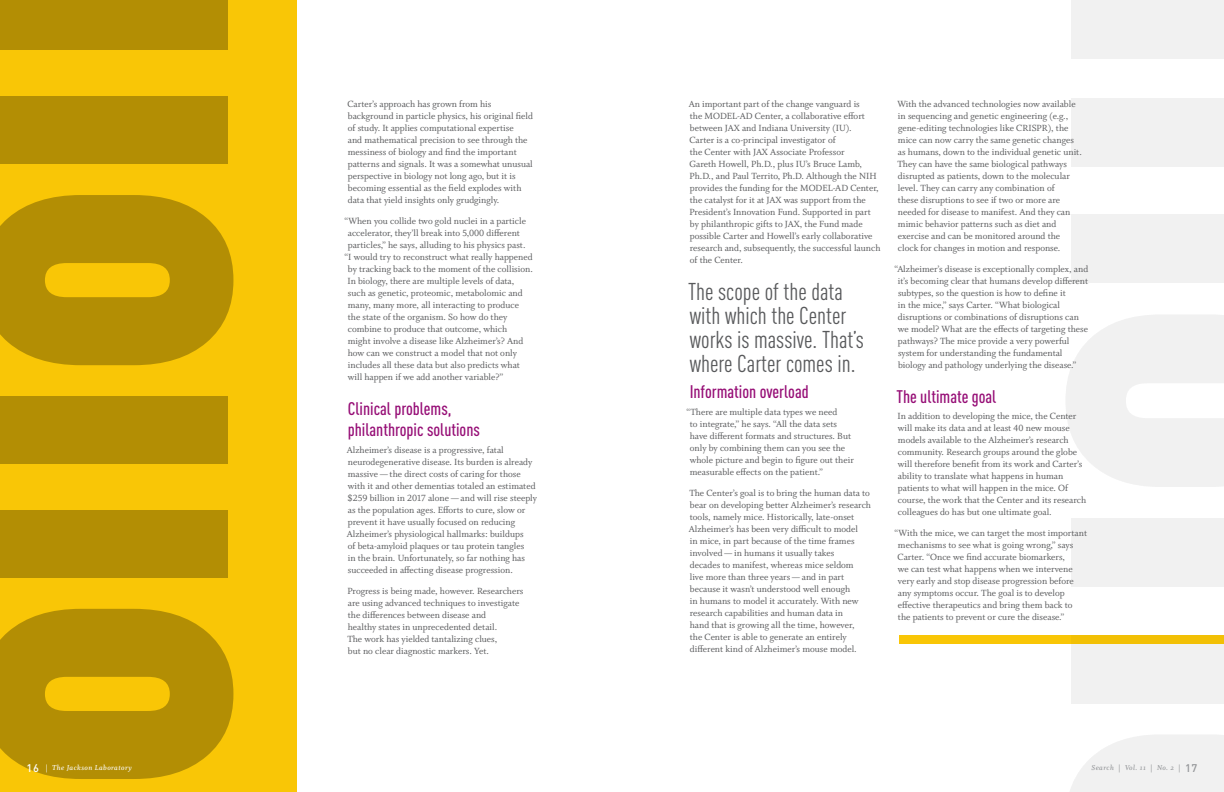
<style>
.page{position:relative;width:1224px;height:792px;background:#fff}
.page>*{position:absolute;margin:0;border:0;box-sizing:border-box;transform-origin:0 0}
.t1{font:condensed 24px/24px "DINOT";color:#58595b}
.t2{font:500 condensed 18px/21.6px "DINOT";color:#960e76}
.t3{font:10px/12px "Whitman Roman LF";color:#58595b}
.t4{font:8px "Whitman Semibold Italic Os F";letter-spacing:.05em;color:#fff}
.t5{font:8px "Whitman Semibold Italic Os F";letter-spacing:.05em;color:#939598}
.s1{font-family:"DINOT";font-weight:500;font-size:11px}
</style>
<div class="page">
<div style="left:0;top:0;width:297px;height:792px;background:#f9c606"></div>
<svg style="left:0;top:609px;width:233px;height:170px;fill:#b38e04"></svg>
<div style="left:0;top:510px;width:227px;height:68px;background:#b38e04"></div>
<div style="left:0;top:396px;width:227px;height:68px;background:#b38e04"></div>
<svg style="left:0;top:195px;width:233px;height:170px;fill:#b38e04"></svg>
<div style="left:0;top:96px;width:227px;height:68px;background:#b38e04"></div>
<div style="left:0;top:0;width:227px;height:50px;background:#b38e04"></div>
<div style="left:899px;top:635px;width:325px;height:8px;background:#f9c606"></div>
<svg style="left:1070px;top:735px;width:154px;height:57px"></svg>
<div style="left:1071px;top:643px;width:153px;height:61px;background:#f1f1f1"></div>
<div style="left:1071px;top:518px;width:153px;height:69px;background:#f1f1f1"></div>
<svg style="left:1066px;top:315px;width:158px;height:172px"></svg>
<div style="left:1071px;top:214px;width:153px;height:69px;background:#f1f1f1"></div>
<div style="left:1071px;top:98px;width:153px;height:69px;background:#f1f1f1"></div>
<div style="left:1071px;top:0;width:153px;height:59px;background:#f1f1f1"></div>
<p class="t3" style="left:348px;top:98px;width:187px">Carter’s approach has grown from his background in particle physics, his original field of study. It applies computational expertise<br>and mathematical precision to see through the messiness of biology and find the important patterns and signals. It was a somewhat unusual perspective in biology not long ago, but it is becoming essential as the field explodes with data that yield insights only grudgingly.</p>
<p class="t3" style="left:344px;top:215px;width:183px">“When you collide two gold nuclei in a particle</p>
<p class="t3" style="left:348px;top:227px;width:174px">accelerator, they’ll break into 5,000 different</p>
<p class="t3" style="left:348px;top:239px;width:179px">particles,” he says, alluding to his physics past.</p>
<p class="t3" style="left:344px;top:251px;width:190px">“I would try to reconstruct what really happened</p>
<p class="t3" style="left:348px;top:263px;width:186px">by tracking back to the moment of the collision.</p>
<p class="t3" style="left:348px;top:275px;width:168px">In biology, there are multiple levels of data,</p>
<p class="t3" style="left:348px;top:287px;width:176px">such as genetic, proteomic, metabolomic and</p>
<p class="t3" style="left:348px;top:299px;width:173px">many, many more, all interacting to produce</p>
<p class="t3" style="left:348px;top:311px;width:161px">the state of the organism. So how do they</p>
<p class="t3" style="left:348px;top:323px;width:161px">combine to produce that outcome, which</p>
<p class="t3" style="left:348px;top:335px;width:177px">might involve a disease like Alzheimer’s? And</p>
<p class="t3" style="left:348px;top:347px;width:171px">how can we construct a model that not only</p>
<p class="t3" style="left:348px;top:359px;width:174px">includes all these data but also predicts what</p>
<p class="t3" style="left:348px;top:371px;width:157px">will happen if we add another variable?”</p>
<h2 class="t2" style="left:348px;top:398px;width:134px">Clinical problems, philanthropic solutions</h2>
<p class="t3" style="left:347px;top:444px;width:192px">Alzheimer’s disease is a progressive, fatal neurodegenerative disease. Its burden is already massive — the direct costs of caring for those with it and other dementias totaled an estimated $259 billion in 2017 alone — and will rise steeply as the population ages. Efforts to cure, slow or prevent it have usually focused on reducing Alzheimer’s physiological hallmarks: buildups<br>of beta-amyloid plaques or tau protein tangles<br>in the brain. Unfortunately, so far nothing has succeeded in affecting disease progression.</p>
<p class="t3" style="left:347px;top:585px;width:178px">Progress is being made, however. Researchers are using advanced techniques to investigate the differences between disease and<br>healthy states in unprecedented detail.<br>The work has yielded tantalizing clues,<br>but no clear diagnostic markers. Yet.</p>
<p class="t3" style="left:689px;top:98px;width:193px">An important part of the change vanguard is<br>the MODEL-AD Center, a collaborative effort between JAX and Indiana University (IU).<br>Carter is a co-principal investigator of<br>the Center with JAX Associate Professor<br>Gareth Howell, Ph.D., plus IU’s Bruce Lamb, Ph.D., and Paul Territo, Ph.D. Although the NIH provides the funding for the MODEL-AD Center, the catalyst for it at JAX was support from the President’s Innovation Fund. Supported in part by philanthropic gifts to JAX, the Fund made possible Carter and Howell’s early collaborative research and, subsequently, the successful launch of the Center.</p>
<h1 class="t1" style="left:688px;top:280px;width:177px">The scope of the data with which the Center works is massive. That’s where Carter comes in.</h1>
<h2 class="t2" style="left:690px;top:381px;width:121px">Information overload</h2>
<p class="t3" style="left:690px;top:406px;width:166px;text-indent:-3px">“There are multiple data types we need<br>to integrate,” he says. “All the data sets have different formats and structures. But only by combining them can you see the whole picture and begin to figure out their measurable effects on the patient.”</p>
<p class="t3" style="left:689px;top:487px;width:184px">The Center’s goal is to bring the human data to bear on developing better Alzheimer’s research tools, namely mice. Historically, late-onset Alzheimer’s has been very difficult to model<br>in mice, in part because of the time frames involved — in humans it usually takes<br>decades to manifest, whereas mice seldom<br>live more than three years — and in part because it wasn’t understood well enough<br>in humans to model it accurately. With new research capabilities and human data in<br>hand that is growing all the time, however,<br>the Center is able to generate an entirely different kind of Alzheimer’s mouse model.</p>
<p class="t3" style="left:897px;top:98px;width:186px">With the advanced technologies now available in sequencing and genetic engineering (e.g., gene‑editing technologies like CRISPR), the mice can now carry the same genetic changes as humans, down to the individual genetic unit.<br>They can have the same biological pathways disrupted as patients, down to the molecular level. They can carry any combination of<br>these disruptions to see if two or more are needed for disease to manifest. And they can mimic behavior patterns such as diet and exercise and can be monitored around the clock for changes in motion and response.</p>
<p class="t3" style="left:898px;top:263px;width:192px;text-indent:-3px">“Alzheimer’s disease is exceptionally complex, and it’s becoming clear that humans develop different subtypes, so the question is how to define it<br>in the mice,” says Carter. “What biological disruptions or combinations of disruptions can we model? What are the effects of targeting these pathways? The mice provide a very powerful system for understanding the fundamental biology and pathology underlying the disease.”</p>
<h2 class="t2" style="left:896px;top:386px;width:101px">The ultimate goal</h2>
<p class="t3" style="left:898px;top:411px;width:190px">In addition to developing the mice, the Center will make its data and at least 40 new mouse models available to the Alzheimer’s research community. Research groups around the globe will therefore benefit from its work and Carter’s ability to translate what happens in human patients to what will happen in the mice. Of course, the work that the Center and its research colleagues do has but one ultimate goal.</p>
<p class="t3" style="left:898px;top:528px;width:191px;text-indent:-3px">“With the mice, we can target the most important mechanisms to see what is going wrong,” says Carter. “Once we find accurate biomarkers,<br>we can test what happens when we intervene very early and stop disease progression before any symptoms occur. The goal is to develop effective therapeutics and bring them back to the patients to prevent or cure the disease.”</p>
<p class="t4" style="left:27px;top:763px;width:107px"><span class="s1">16</span> | The Jackson Laboratory</p>
<p class="t5" style="left:1091px;top:763px;width:107px">Search | Vol. 11 | No. 2 | <span class="s1">17</span></p>
</div>
